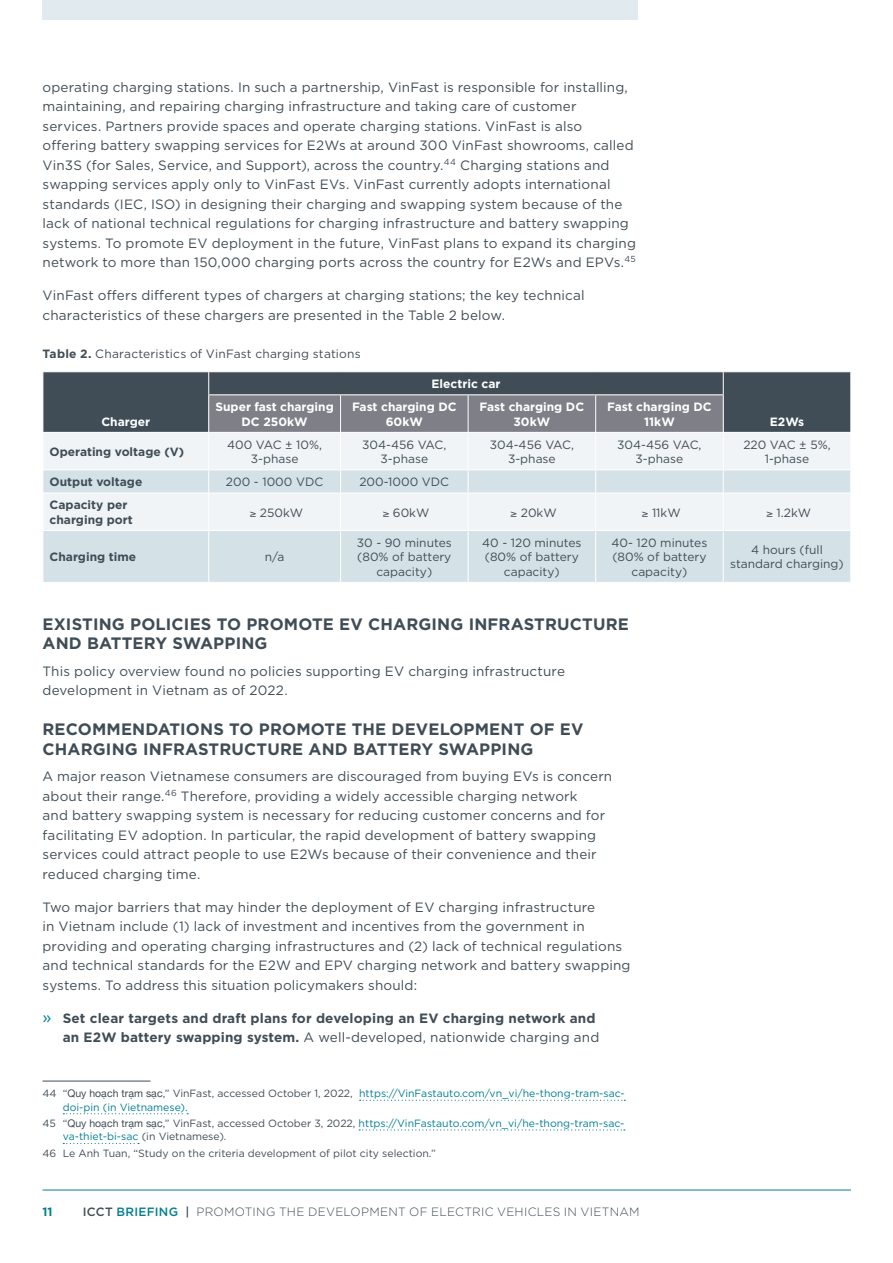
<style>
.page{position:relative;width:893px;height:1263px;background:#fff}
.page>*{position:absolute;margin:0;border:0;box-sizing:border-box;transform-origin:0 0}
.t1{font:700 16.5px/19.8px "Gotham";letter-spacing:.01em;color:#404d56}
.t2{font:13.5px/19.5px "Gotham";letter-spacing:.01em;color:#404d56}
.t3{font:700 13.5px/19.5px "Gotham";letter-spacing:.01em;color:#404d56;text-align:right}
.t4{font:12px/14.4px "Gotham";color:#404d56;text-align:center}
.t5{font:700 12px/14.4px "Gotham";color:#fff;text-align:center}
.t6{font:700 12px/14.4px "Gotham";color:#404d56}
.t7{font:300 12px "Gotham";letter-spacing:.02em;color:#404d56}
.t8{font:700 12px "Gotham";color:#007e94}
.t9{font:10.5px/13.5px "Gotham";color:#007e94}
.t10{font:10.5px "Gotham";color:#404d56}
.s1{font-weight:700}
.s2{font-weight:400;font-size:16.5px;color:#007e94}
.s3{font-weight:400}
.s4{color:#404d56}
.s5{font-family:"Helvetica Neue";color:#404d56}
.s6{font-weight:500}
.s7{font-weight:500;color:#007e94}
</style>
<div class="page">
<hr style="left:43px;top:1190px;width:808px;height:1px;background:#007e94">
<div style="left:43px;top:0;width:595px;height:20px;background:#e1eaee"></div>
<div style="left:44px;top:372px;width:806px;height:60px;background:#404d56"></div>
<div style="left:44px;top:433px;width:806px;height:36px;background:#f0f4f6"></div>
<svg style="left:44px;top:470px;width:806px;height:112px;fill:#d4e2e8"></svg>
<hr style="left:340px;top:433px;width:1px;height:36px;background:#fff">
<hr style="left:468px;top:433px;width:1px;height:36px;background:#fff">
<hr style="left:595px;top:433px;width:1px;height:36px;background:#fff">
<hr style="left:723px;top:433px;width:1px;height:36px;background:#fff">
<svg style="left:340px;top:470px;width:1px;height:23px"></svg>
<svg style="left:468px;top:470px;width:1px;height:23px"></svg>
<svg style="left:595px;top:470px;width:1px;height:23px"></svg>
<svg style="left:723px;top:470px;width:1px;height:23px"></svg>
<svg style="left:850px;top:470px;width:1px;height:23px"></svg>
<hr style="left:43px;top:493px;width:166px;height:1px;background:#fff">
<hr style="left:209px;top:493px;width:132px;height:1px;background:#fff">
<hr style="left:341px;top:493px;width:127px;height:1px;background:#fff">
<hr style="left:340px;top:493px;width:1px;height:37px;background:#fff">
<hr style="left:468px;top:493px;width:128px;height:1px;background:#fff">
<hr style="left:468px;top:493px;width:1px;height:37px;background:#fff">
<hr style="left:596px;top:493px;width:127px;height:1px;background:#fff">
<hr style="left:595px;top:493px;width:1px;height:37px;background:#fff">
<hr style="left:723px;top:493px;width:128px;height:1px;background:#fff">
<hr style="left:723px;top:493px;width:1px;height:37px;background:#fff">
<hr style="left:43px;top:530px;width:166px;height:1px;background:#fff">
<hr style="left:209px;top:530px;width:132px;height:1px;background:#fff">
<hr style="left:341px;top:530px;width:127px;height:1px;background:#fff">
<hr style="left:340px;top:531px;width:1px;height:51px;background:#fff">
<hr style="left:468px;top:530px;width:128px;height:1px;background:#fff">
<hr style="left:468px;top:531px;width:1px;height:51px;background:#fff">
<hr style="left:596px;top:530px;width:127px;height:1px;background:#fff">
<hr style="left:595px;top:531px;width:1px;height:51px;background:#fff">
<hr style="left:723px;top:530px;width:128px;height:1px;background:#fff">
<hr style="left:723px;top:531px;width:1px;height:51px;background:#fff">
<svg style="left:208px;top:372px;width:516px;height:60px;background:#696e77"></svg>
<hr style="left:208px;top:433px;width:1px;height:36px;background:#fff">
<svg style="left:43px;top:470px;width:1px;height:23px"></svg>
<svg style="left:208px;top:470px;width:1px;height:23px"></svg>
<hr style="left:208px;top:493px;width:1px;height:37px;background:#fff">
<hr style="left:208px;top:531px;width:1px;height:51px;background:#fff">
<svg style="left:43px;top:372px;width:1px;height:23px"></svg>
<svg style="left:850px;top:372px;width:1px;height:23px"></svg>
<hr style="left:208px;top:394px;width:133px;height:1px;background:#fff">
<hr style="left:208px;top:395px;width:1px;height:37px;background:#fff">
<hr style="left:341px;top:394px;width:127px;height:1px;background:#fff">
<hr style="left:468px;top:394px;width:128px;height:1px;background:#fff">
<hr style="left:596px;top:394px;width:128px;height:1px;background:#fff">
<hr style="left:723px;top:395px;width:1px;height:37px;background:#fff">
<hr style="left:43px;top:1081px;width:108px;height:1px;background:#404d56">
<svg style="left:360px;top:1100px;width:265px;height:1px"></svg>
<svg style="left:63px;top:1113px;width:125px;height:1px"></svg>
<svg style="left:359px;top:1129px;width:266px;height:1px"></svg>
<svg style="left:63px;top:1143px;width:76px;height:1px"></svg>
<p class="t2" style="left:43px;top:77px;width:595px">operating charging stations. In such a partnership, VinFast is responsible for installing, maintaining, and repairing charging infrastructure and taking care of customer services. Partners provide spaces and operate charging stations. VinFast is also offering battery swapping services for E2Ws at around 300 VinFast showrooms, called Vin3S (for Sales, Service, and Support), across the country.<sup>44</sup> Charging stations and swapping services apply only to VinFast EVs. VinFast currently adopts international standards (IEC, ISO) in designing their charging and swapping system because of the lack of national technical regulations for charging infrastructure and battery swapping systems. To promote EV deployment in the future, VinFast plans to expand its charging network to more than 150,000 charging ports across the country for E2Ws and EPVs.<sup>45</sup></p>
<p class="t2" style="left:43px;top:285px;width:544px">VinFast offers different types of chargers at charging stations; the key technical characteristics of these chargers are presented in the Table 2 below.</p>
<p class="t4" style="left:43px;top:346px;width:320px"><span class="s1">Table 2.</span> Characteristics of VinFast charging stations</p>
<p class="t5" style="left:101px;top:414px;width:50px">Charger</p>
<p class="t5" style="left:432px;top:377px;width:70px">Electric car</p>
<p class="t5" style="left:215px;top:400px;width:120px">Super fast charging<br>DC 250kW</p>
<p class="t5" style="left:352px;top:400px;width:106px">Fast charging DC<br>60kW</p>
<p class="t5" style="left:480px;top:400px;width:106px">Fast charging DC<br>30kW</p>
<p class="t5" style="left:607px;top:400px;width:106px">Fast charging DC<br>11kW</p>
<p class="t5" style="left:770px;top:414px;width:36px">E2Ws</p>
<p class="t6" style="left:50px;top:444px;width:136px">Operating voltage (V)</p>
<p class="t4" style="left:227px;top:437px;width:97px">400 VAC ± 10%,<br>3-phase</p>
<p class="t4" style="left:362px;top:437px;width:86px">304-456 VAC,<br>3-phase</p>
<p class="t4" style="left:490px;top:437px;width:86px">304-456 VAC,<br>3-phase</p>
<p class="t4" style="left:617px;top:437px;width:86px">304-456 VAC,<br>3-phase</p>
<p class="t4" style="left:743px;top:437px;width:89px">220 VAC ± 5%,<br>1-phase</p>
<p class="t6" style="left:50px;top:475px;width:94px">Output voltage</p>
<p class="t4" style="left:226px;top:474px;width:99px">200 - 1000 VDC</p>
<p class="t4" style="left:359px;top:474px;width:91px">200-1000 VDC</p>
<p class="t6" style="left:50px;top:498px;width:85px">Capacity per charging port</p>
<p class="t4" style="left:250px;top:505px;width:55px">≥ 250kW</p>
<p class="t4" style="left:383px;top:505px;width:48px">≥ 60kW</p>
<p class="t4" style="left:511px;top:505px;width:48px">≥ 20kW</p>
<p class="t4" style="left:642px;top:505px;width:40px">≥ 11kW</p>
<p class="t4" style="left:766px;top:505px;width:46px">≥ 1.2kW</p>
<p class="t6" style="left:50px;top:550px;width:88px">Charging time</p>
<p class="t4" style="left:265px;top:549px;width:21px">n/a</p>
<p class="t4" style="left:357px;top:535px;width:97px">30 - 90 minutes (80% of battery capacity)</p>
<p class="t4" style="left:482px;top:535px;width:101px">40 - 120 minutes (80% of battery capacity)</p>
<p class="t4" style="left:611px;top:535px;width:97px">40- 120 minutes (80% of battery capacity)</p>
<p class="t4" style="left:730px;top:542px;width:115px">4 hours (full standard charging)</p>
<p class="t1" style="left:43px;top:614px;width:588px">EXISTING POLICIES TO PROMOTE EV CHARGING INFRASTRUCTURE<br>AND BATTERY SWAPPING</p>
<p class="t2" style="left:43px;top:661px;width:524px">This policy overview found no policies supporting EV charging infrastructure development in Vietnam as of 2022.</p>
<p class="t1" style="left:43px;top:719px;width:542px">RECOMMENDATIONS TO PROMOTE THE DEVELOPMENT OF EV<br>CHARGING INFRASTRUCTURE AND BATTERY SWAPPING</p>
<p class="t2" style="left:43px;top:766px;width:571px">A major reason Vietnamese consumers are discouraged from buying EVs is concern about their range.<sup>46</sup> Therefore, providing a widely accessible charging network<br>and battery swapping system is necessary for reducing customer concerns and for facilitating EV adoption. In particular, the rapid development of battery swapping services could attract people to use E2Ws because of their convenience and their reduced charging time.</p>
<p class="t2" style="left:43px;top:897px;width:589px">Two major barriers that may hinder the deployment of EV charging infrastructure<br>in Vietnam include (1) lack of investment and incentives from the government in providing and operating charging infrastructures and (2) lack of technical regulations and technical standards for the E2W and EPV charging network and battery swapping systems. To address this situation policymakers should:</p>
<p class="t3" style="left:43px;top:1008px;width:558px"><span class="s2">»</span> Set clear targets and draft plans for developing an EV charging network and an E2W battery swapping system. <span class="s3">A well-developed, nationwide charging and</span></p>
<p class="t9" style="left:63px;top:1086px;width:564px;text-indent:-20px"><span class="s4">44 “</span><span class="s5">Quy hoạch trạm sạc</span><span class="s4">,” VinFast, accessed October 1, 2022,</span> https://VinFastauto.com/vn_vi/he-thong-tram-sac&shy;doi-pin (in Vietnamese).</p>
<p class="t9" style="left:63px;top:1116px;width:563px;text-indent:-20px"><span class="s4">45 “</span><span class="s5">Quy hoạch trạm sạc</span><span class="s4">,” VinFast, accessed October 3, 2022,</span> https://VinFastauto.com/vn_vi/he-thong-tram-sac&shy;va-thiet-bi-sac <span class="s4">(in Vietnamese).</span></p>
<p class="t10" style="left:43px;top:1146px;width:395px">46 Le Anh Tuan, “Study on the criteria development of pilot city selection.”</p>
<p class="t8" style="left:43px;top:1203px;width:12px">11</p>
<p class="t7" style="left:83px;top:1204px;width:558px"><span class="s6">ICCT</span> <span class="s7">BRIEFING</span> <span class="s6">|</span> PROMOTING THE DEVELOPMENT OF ELECTRIC VEHICLES IN VIETNAM</p>
</div>
